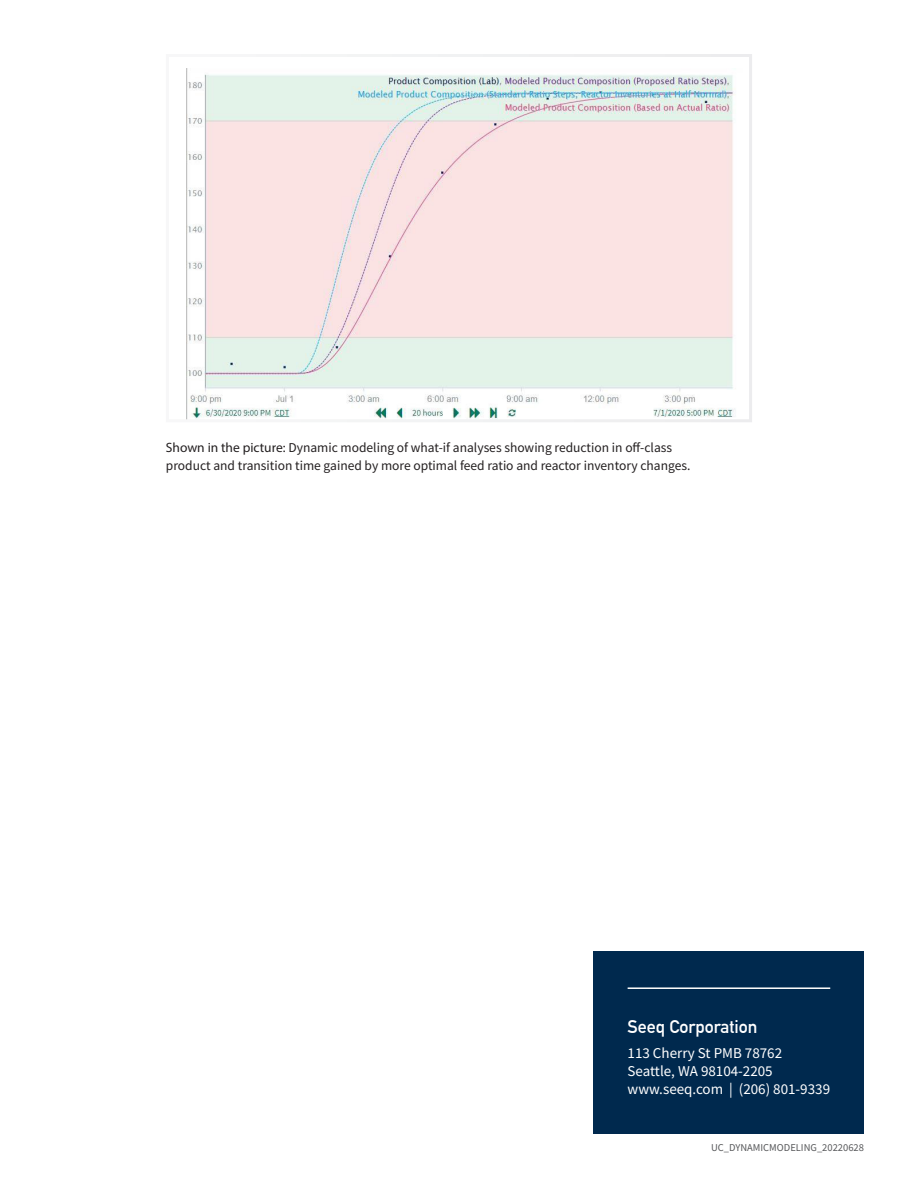
<style>
.page{position:relative;width:918px;height:1188px;background:#fff}
.page>*{position:absolute;margin:0;border:0;box-sizing:border-box;transform-origin:0 0}
.t1{font:700 18px "DIN Alternate";color:#fff}
.t2{font:15px "Source Sans Pro";color:#fff}
.t3{font:13.5px/18px "Source Sans Pro";color:#231f20}
.t4{font:10.5px "Source Sans Pro";color:#57585a}
.s1{font-family:"Myriad Pro"}
</style>
<div class="page">
<div style="left:594px;top:951px;width:270px;height:183px;background:#00294e"></div>
<hr style="left:628px;top:987px;width:202px;height:2px;background:#fff">
<svg style="left:186px;top:54px;width:566px;height:368px"></svg>
<p class="t3" style="left:166px;top:438px;width:526px"><span class="s1">Shown in the picture:</span> Dynamic modeling of what-if analyses showing reduction in off-class product and transition time gained by more optimal feed ratio and reactor inventory changes.</p>
<p class="t1" style="left:628px;top:1013px;width:132px">Seeq Corporation</p>
<p class="t2" style="left:628px;top:1043px;width:156px">113 Cherry St PMB 78762</p>
<p class="t2" style="left:628px;top:1061px;width:147px">Seattle, WA 98104-2205</p>
<p class="t2" style="left:628px;top:1079px;width:204px">www.seeq.com | (206) 801-9339</p>
<p class="t4" style="left:711px;top:1140px;width:154px">UC_DYNAMICMODELING_20220628</p>
</div>
